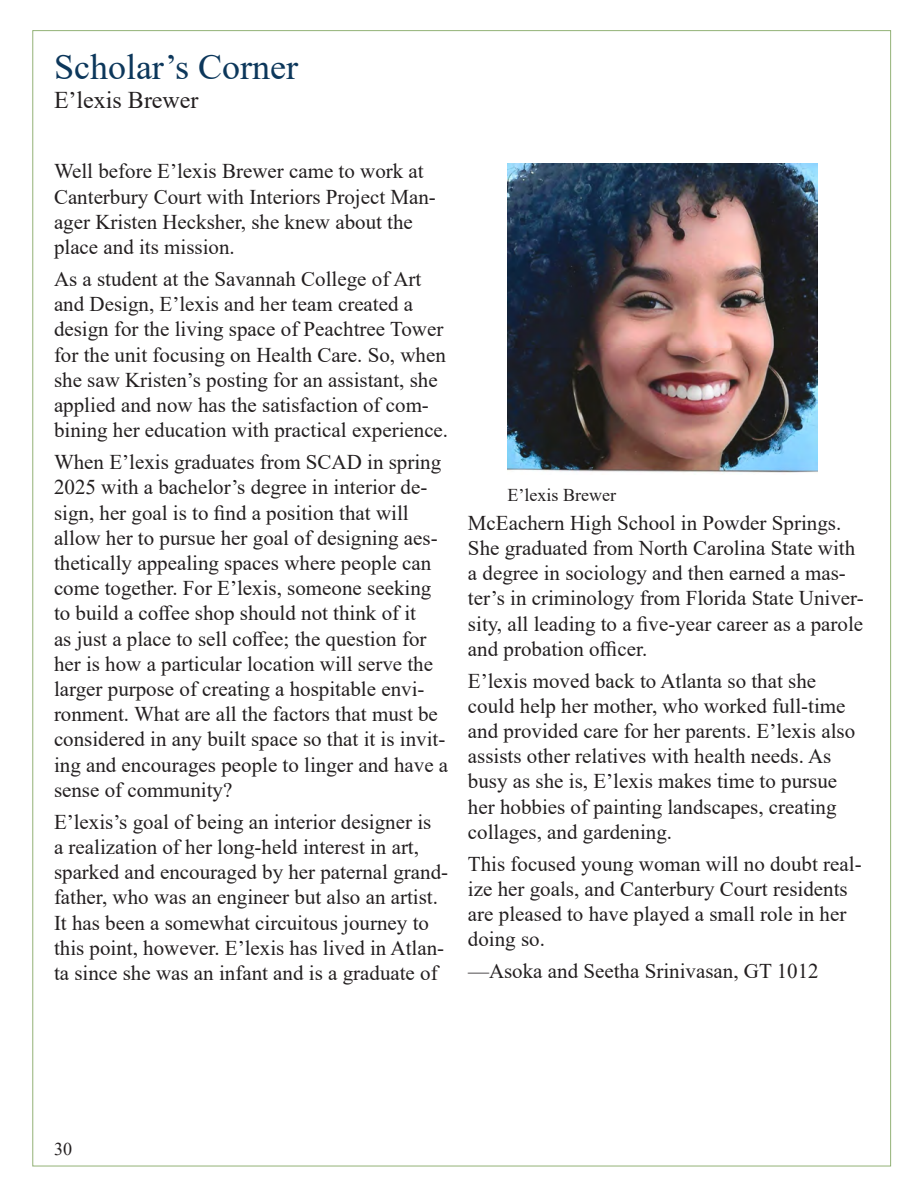
<style>
.page{position:relative;width:918px;height:1188px;background:#fff}
.page>*{position:absolute;margin:0;border:0;box-sizing:border-box;transform-origin:0 0}
.t1{font:36px "Times New Roman";color:#0c375b}
.t2{font:24px "Times New Roman";color:#231f20}
.t3{font:21px/25.2px "Times New Roman";color:#231f20}
.t4{font:18px "Times New Roman";color:#231f20}
</style>
<div class="page">
<img style="left:508px;top:164px;width:310px;height:309px">
<p class="t1" style="left:54px;top:42px;width:246px">Scholar’s Corner</p>
<p class="t2" style="left:54px;top:83px;width:146px">E’lexis Brewer</p>
<p class="t3" style="left:54px;top:158px;width:383px">Well before E’lexis Brewer came to work at Canterbury Court with Interiors Project Man&shy;ager Kristen Hecksher, she knew about the place and its mission.</p>
<p class="t3" style="left:54px;top:266px;width:396px">As a student at the Savannah College of Art and Design, E’lexis and her team created a design for the living space of Peachtree Tower for the unit focusing on Health Care. So, when she saw Kristen’s posting for an assistant, she applied and now has the satisfaction of com&shy;bining her education with practical experience.</p>
<p class="t3" style="left:54px;top:449px;width:396px">When E’lexis graduates from SCAD in spring 2025 with a bachelor’s degree in interior de&shy;sign, her goal is to find a position that will allow her to pursue her goal of designing aes&shy;thetically appealing spaces where people can come together. For E’lexis, someone seeking to build a coffee shop should not think of it<br>as just a place to sell coffee; the question for her is how a particular location will serve the larger purpose of creating a hospitable envi&shy;ronment. What are all the factors that must be considered in any built space so that it is invit&shy;ing and encourages people to linger and have a sense of community?</p>
<p class="t3" style="left:54px;top:808px;width:396px">E’lexis’s goal of being an interior designer is<br>a realization of her long-held interest in art, sparked and encouraged by her paternal grand&shy;father, who was an engineer but also an artist.<br>It has been a somewhat circuitous journey to this point, however. E’lexis has lived in Atlan&shy;ta since she was an infant and is a graduate of</p>
<p class="t4" style="left:508px;top:482px;width:110px">E’lexis Brewer</p>
<p class="t3" style="left:468px;top:509px;width:397px">McEachern High School in Powder Springs.<br>She graduated from North Carolina State with a degree in sociology and then earned a mas&shy;ter’s in criminology from Florida State Univer&shy;sity, all leading to a five-year career as a parole and probation officer.</p>
<p class="t3" style="left:468px;top:667px;width:389px">E’lexis moved back to Atlanta so that she could help her mother, who worked full-time and provided care for her parents. E’lexis also assists other relatives with health needs. As busy as she is, E’lexis makes time to pursue her hobbies of painting landscapes, creating collages, and gardening.</p>
<p class="t3" style="left:468px;top:850px;width:395px">This focused young woman will no doubt real&shy;ize her goals, and Canterbury Court residents are pleased to have played a small role in her doing so.</p>
<p class="t3" style="left:468px;top:958px;width:352px">—Asoka and Seetha Srinivasan, GT 1012</p>
<p class="t4" style="left:54px;top:1136px;width:19px">30</p>
</div>
